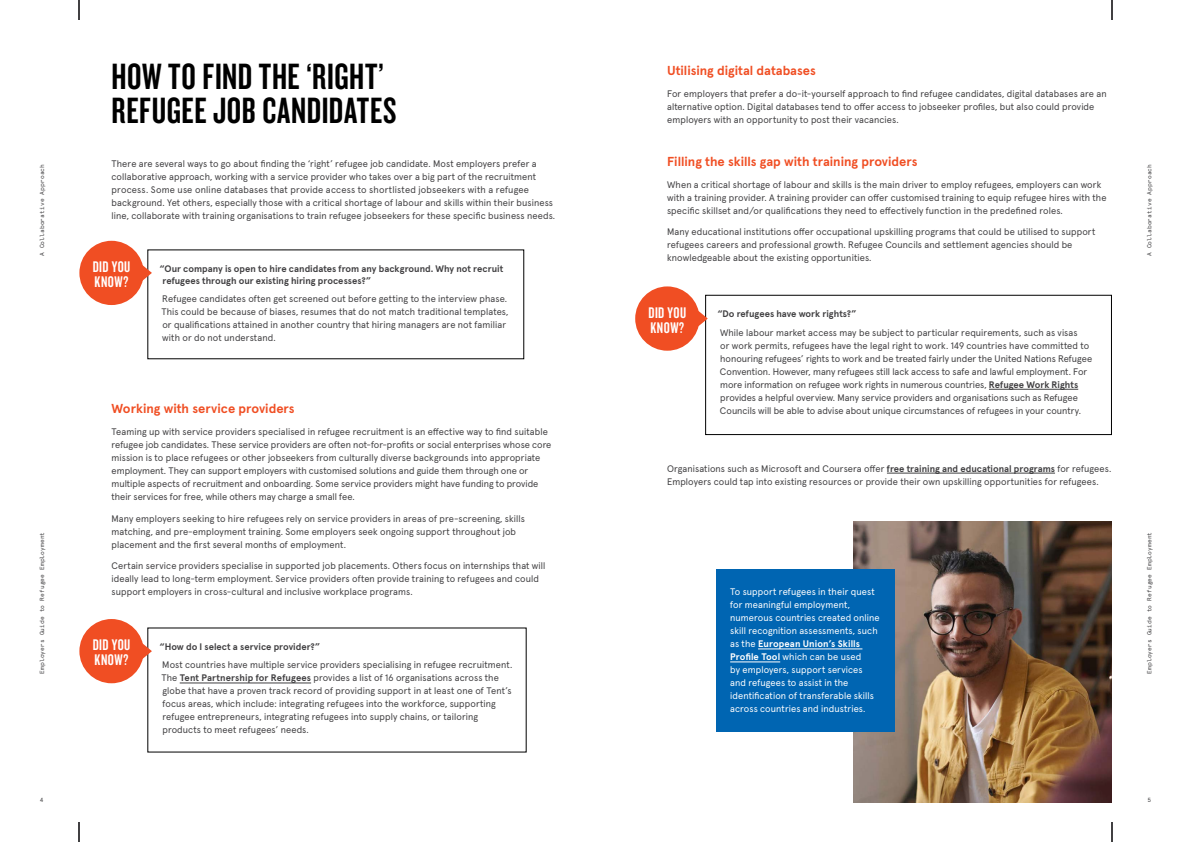
<style>
.page{position:relative;width:1191px;height:842px;background:#fff}
.page>*{position:absolute;margin:0;border:0;box-sizing:border-box;transform-origin:0 0}
.Cover_Text_-_9_5_13p{font:38px/34px "Knockout HTF48 Featherweight";letter-spacing:.015em;color:#000}
.Cover_Text_-_9_5_13p-2{font:16px/15px "Knockout HTF48 Featherweight";letter-spacing:.025em;color:#fff}
.Heading_2{font:700 13px "Apercu Pro";color:#f04e23}
.Body_Text_-_9_5_13pt{font:9.5px/13px "Apercu Pro";letter-spacing:.01em;color:#414042}
.Body_Text_-_9_5_13pt-2{font:9.5px/13px "Apercu Pro";letter-spacing:.01em;color:#fff}
.Body_Text_-_9_5_13pt-3{font:700 9.5px/12px "Apercu Pro";color:#414042}
.t1{font:6px "Apercu Mono Pro";letter-spacing:.02em;color:#414042}
.s1{font-weight:700}
</style>
<div class="page">
<img style="left:853px;top:522px;width:258px;height:280px">
<div style="left:716px;top:569px;width:179px;height:162px;background:#0065b2"></div>
<hr style="left:758px;top:649px;width:104px;height:1px;background:#fff">
<hr style="left:730px;top:662px;width:50px;height:1px;background:#fff">
<hr style="left:887px;top:473px;width:168px;height:1px;background:#414042">
<hr style="left:180px;top:683px;width:131px;height:1px;background:#414042">
<svg style="left:140px;top:636px;width:12px;height:30px"></svg>
<div style="left:79px;top:619px;width:65px;height:64px;background:#f04e23;border-radius:50%"></div>
<svg style="left:140px;top:258px;width:12px;height:30px"></svg>
<div style="left:79px;top:241px;width:65px;height:64px;background:#f04e23;border-radius:50%"></div>
<hr style="left:989px;top:389px;width:89px;height:1px;background:#414042">
<div style="left:705px;top:295px;width:406px;height:140px;border:1px solid #000"></div>
<svg style="left:695px;top:303px;width:12px;height:31px"></svg>
<div style="left:635px;top:286px;width:64px;height:65px;background:#f04e23;border-radius:50%"></div>
<hr style="left:1110px;top:822px;width:2px;height:20px;background:#414042">
<hr style="left:1110px;top:0;width:2px;height:20px;background:#414042">
<svg style="left:79px;top:822px;width:1px;height:20px"></svg>
<svg style="left:79px;top:0;width:1px;height:20px"></svg>
<p class="t1" style="left:38px;top:256px;width:94px;rotate:-90deg">A Collaborative Approach</p>
<p class="t1" style="left:38px;top:674px;width:143px;rotate:-90deg">Employers Guide to Refugee Employment</p>
<p class="Cover_Text_-_9_5_13p" style="left:111px;top:60px;width:287px">HOW TO FIND THE ‘RIGHT’<br>REFUGEE JOB CANDIDATES</p>
<p class="Body_Text_-_9_5_13pt" style="left:111px;top:157px;width:445px">There are several ways to go about finding the ‘right’ refugee job candidate. Most employers prefer a collaborative approach, working with a service provider who takes over a big part of the recruitment process. Some use online databases that provide access to shortlisted jobseekers with a refugee background. Yet others, especially those with a critical shortage of labour and skills within their business line, collaborate with training organisations to train refugee jobseekers for these specific business needs.</p>
<p class="Cover_Text_-_9_5_13p-2" style="left:93px;top:259px;width:39px">DID YOU<br>KNOW?</p>
<p class="Body_Text_-_9_5_13pt-3" style="left:162px;top:262px;width:342px;text-indent:-3px">“Our company is open to hire candidates from any background. Why not recruit refugees through our existing hiring processes?”</p>
<p class="Body_Text_-_9_5_13pt" style="left:161px;top:292px;width:349px">Refugee candidates often get screened out before getting to the interview phase.<br>This could be because of biases, resumes that do not match traditional templates, or qualifications attained in another country that hiring managers are not familiar with or do not understand.</p>
<p class="Heading_2" style="left:111px;top:399px;width:185px">Working with service providers</p>
<p class="Body_Text_-_9_5_13pt" style="left:111px;top:424px;width:441px">Teaming up with service providers specialised in refugee recruitment is an effective way to find suitable refugee job candidates. These service providers are often not-for-profits or social enterprises whose core mission is to place refugees or other jobseekers from culturally diverse backgrounds into appropriate employment. They can support employers with customised solutions and guide them through one or multiple aspects of recruitment and onboarding. Some service providers might have funding to provide their services for free, while others may charge a small fee.</p>
<p class="Body_Text_-_9_5_13pt" style="left:111px;top:511px;width:415px">Many employers seeking to hire refugees rely on service providers in areas of pre-screening, skills matching, and pre-employment training. Some employers seek ongoing support throughout job placement and the first several months of employment.</p>
<p class="Body_Text_-_9_5_13pt" style="left:111px;top:558px;width:435px">Certain service providers specialise in supported job placements. Others focus on internships that will ideally lead to long-term employment. Service providers often provide training to refugees and could support employers in cross-cultural and inclusive workplace programs.</p>
<p class="Cover_Text_-_9_5_13p-2" style="left:93px;top:637px;width:39px">DID YOU<br>KNOW?</p>
<p class="Body_Text_-_9_5_13pt-3" style="left:159px;top:640px;width:162px">“How do I select a service provider?”</p>
<p class="Body_Text_-_9_5_13pt" style="left:161px;top:658px;width:352px">Most countries have multiple service providers specialising in refugee recruitment.<br>The <span class="s1">Tent Partnership for Refugees</span> provides a list of 16 organisations across the globe that have a proven track record of providing support in at least one of Tent’s focus areas, which include: integrating refugees into the workforce, supporting refugee entrepreneurs, integrating refugees into supply chains, or tailoring products to meet refugees’ needs.</p>
<p class="Heading_2" style="left:667px;top:61px;width:150px">Utilising digital databases</p>
<p class="Body_Text_-_9_5_13pt" style="left:667px;top:86px;width:441px">For employers that prefer a do-it-yourself approach to find refugee candidates, digital databases are an alternative option. Digital databases tend to offer access to jobseeker profiles, but also could provide employers with an opportunity to post their vacancies.</p>
<p class="Heading_2" style="left:667px;top:152px;width:252px">Filling the skills gap with training providers</p>
<p class="Body_Text_-_9_5_13pt" style="left:667px;top:177px;width:441px">When a critical shortage of labour and skills is the main driver to employ refugees, employers can work with a training provider. A training provider can offer customised training to equip refugee hires with the specific skillset and/or qualifications they need to effectively function in the predefined roles.</p>
<p class="Body_Text_-_9_5_13pt" style="left:667px;top:225px;width:430px">Many educational institutions offer occupational upskilling programs that could be utilised to support refugees careers and professional growth. Refugee Councils and settlement agencies should be knowledgeable about the existing opportunities.</p>
<p class="Cover_Text_-_9_5_13p-2" style="left:648px;top:305px;width:39px">DID YOU<br>KNOW?</p>
<p class="Body_Text_-_9_5_13pt-3" style="left:717px;top:307px;width:141px">“Do refugees have work rights?”</p>
<p class="Body_Text_-_9_5_13pt" style="left:720px;top:325px;width:374px">While labour market access may be subject to particular requirements, such as visas<br>or work permits, refugees have the legal right to work. 149 countries have committed to honouring refugees’ rights to work and be treated fairly under the United Nations Refugee Convention. However, many refugees still lack access to safe and lawful employment. For more information on refugee work rights in numerous countries, <span class="s1">Refugee Work Rights </span>provides a helpful overview. Many service providers and organisations such as Refugee Councils will be able to advise about unique circumstances of refugees in your country.</p>
<p class="Body_Text_-_9_5_13pt" style="left:667px;top:461px;width:446px">Organisations such as Microsoft and Coursera offer <span class="s1">free training and educational programs</span> for refugees.<br>Employers could tap into existing resources or provide their own upskilling opportunities for refugees.</p>
<p class="Body_Text_-_9_5_13pt-2" style="left:730px;top:585px;width:151px">To support refugees in their quest for meaningful employment, numerous countries created online skill recognition assessments, such as the <span class="s1">European Union’s Skills Profile Tool</span> which can be used<br>by employers, support services and refugees to assist in the identification of transferable skills across countries and industries.</p>
<p class="t1" style="left:1144px;top:256px;width:94px;rotate:-90deg">A Collaborative Approach</p>
<p class="t1" style="left:1144px;top:674px;width:143px;rotate:-90deg">Employers Guide to Refugee Employment</p>
<p class="t1" style="left:40px;top:795px;width:5px">4</p>
<p class="t1" style="left:1147px;top:795px;width:5px">5</p>
</div>
